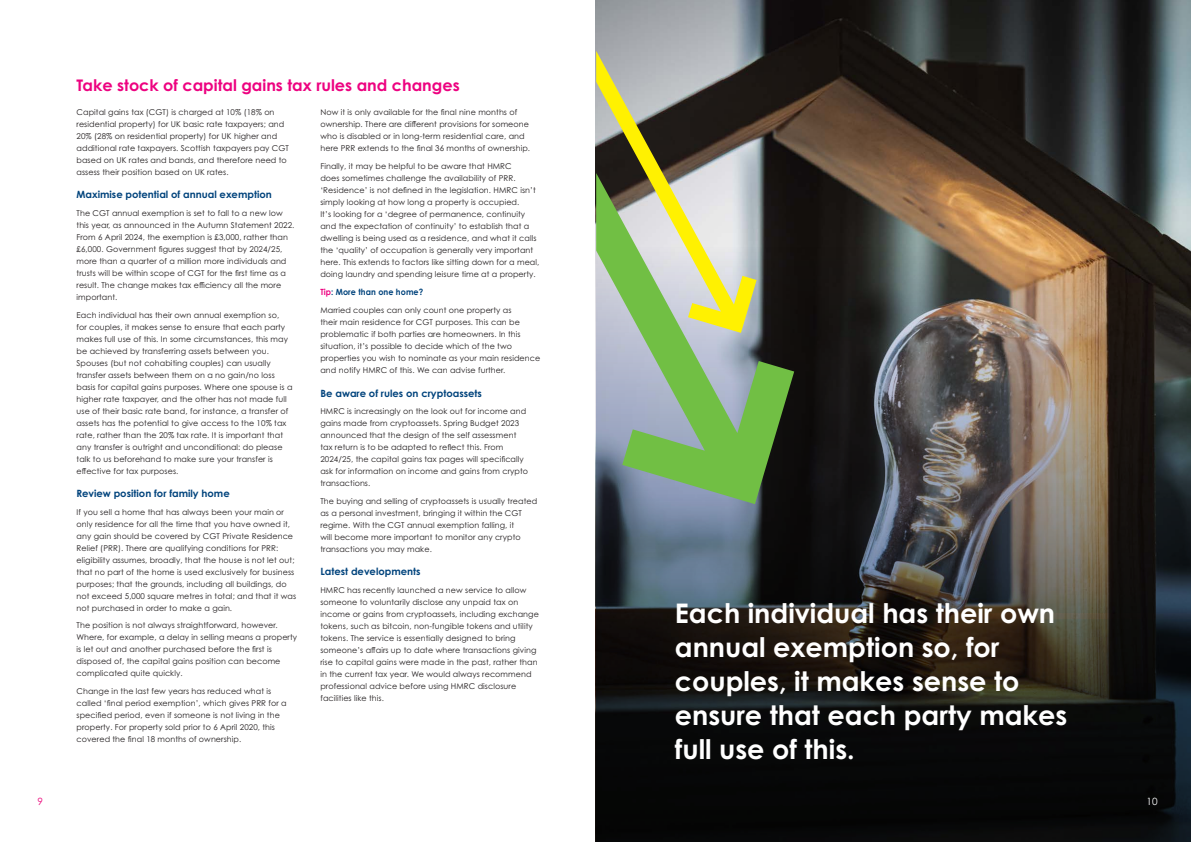
<style>
.page{position:relative;width:1191px;height:842px;background:#fff}
.page>*{position:absolute;margin:0;border:0;box-sizing:border-box;transform-origin:0 0}
.Pull_Quote{font:700 27px/34px "Century Gothic Pro";color:#fff}
.Page_title_-_16pt{font:700 16px "Century Gothic Pro";color:#ed0280}
.Subtitle_-_10pt{font:700 10px "Century Gothic Pro";color:#01437c}
.Subtitle_-_10pt-2{font:10px "Century Gothic Pro";color:#fff}
.Subtitle_-_10pt-3{font:10px "Century Gothic Pro";color:#eb0e7f}
.Body_Text{font:700 8.6px "Century Gothic Pro";letter-spacing:.01em;color:#01437c;scale:.94 1}
.Body_Text-2{font:8px/12px "Century Gothic Pro";letter-spacing:.01em;color:#231f20}
.s1{color:#ed0280}
</style>
<div class="page">
<img style="left:595px;top:0;width:596px;height:842px">
<img style="left:596px;top:244px;width:595px;height:598px">
<svg style="left:596px;top:51px;width:160px;height:122px;background:#7b7962"></svg>
<svg style="left:596px;top:173px;width:198px;height:331px;background:#8da67c"></svg>
<p class="Page_title_-_16pt" style="left:77px;top:75px;width:385px">Take stock of capital gains tax rules and changes</p>
<p class="Body_Text-2" style="left:77px;top:106px;width:214px">Capital gains tax (CGT) is charged at 10% (18% on residential property) for UK basic rate taxpayers; and 20% (28% on residential property) for UK higher and additional rate taxpayers. Scottish taxpayers pay CGT based on UK rates and bands, and therefore need to assess their position based on UK rates.</p>
<p class="Subtitle_-_10pt" style="left:77px;top:189px;width:197px">Maximise potential of annual exemption</p>
<p class="Body_Text-2" style="left:77px;top:207px;width:219px">The CGT annual exemption is set to fall to a new low this year, as announced in the Autumn Statement 2022.<br>From 6 April 2024, the exemption is £3,000, rather than £6,000. Government figures suggest that by 2024/25, more than a quarter of a million more individuals and trusts will be within scope of CGT for the first time as a result. The change makes tax efficiency all the more important.</p>
<p class="Body_Text-2" style="left:77px;top:309px;width:217px">Each individual has their own annual exemption so,<br>for couples, it makes sense to ensure that each party makes full use of this. In some circumstances, this may be achieved by transferring assets between you.<br>Spouses (but not cohabiting couples) can usually transfer assets between them on a no gain/no loss basis for capital gains purposes. Where one spouse is a higher rate taxpayer, and the other has not made full use of their basic rate band, for instance, a transfer of assets has the potential to give access to the 10% tax rate, rather than the 20% tax rate. It is important that any transfer is outright and unconditional: do please talk to us beforehand to make sure your transfer is effective for tax purposes.</p>
<p class="Subtitle_-_10pt" style="left:77px;top:487px;width:155px">Review position for family home</p>
<p class="Body_Text-2" style="left:77px;top:506px;width:221px">If you sell a home that has always been your main or only residence for all the time that you have owned it, any gain should be covered by CGT Private Residence Relief (PRR). There are qualifying conditions for PRR: eligibility assumes, broadly, that the house is not let out; that no part of the home is used exclusively for business purposes; that the grounds, including all buildings, do not exceed 5,000 square metres in total; and that it was not purchased in order to make a gain.</p>
<p class="Body_Text-2" style="left:77px;top:619px;width:222px">The position is not always straightforward, however.<br>Where, for example, a delay in selling means a property is let out and another purchased before the first is disposed of, the capital gains position can become complicated quite quickly.</p>
<p class="Body_Text-2" style="left:77px;top:685px;width:212px">Change in the last few years has reduced what is called ‘final period exemption’, which gives PRR for a specified period, even if someone is not living in the property. For property sold prior to 6 April 2020, this covered the final 18 months of ownership.</p>
<p class="Body_Text-2" style="left:320px;top:106px;width:211px">Now it is only available for the final nine months of ownership. There are different provisions for someone who is disabled or in long-term residential care, and here PRR extends to the final 36 months of ownership.</p>
<p class="Body_Text-2" style="left:320px;top:160px;width:220px">Finally, it may be helpful to be aware that HMRC<br>does sometimes challenge the availability of PRR. ‘Residence’ is not defined in the legislation. HMRC isn’t simply looking at how long a property is occupied.<br>It’s looking for a ‘degree of permanence, continuity and the expectation of continuity’ to establish that a dwelling is being used as a residence, and what it calls the ‘quality’ of occupation is generally very important here. This extends to factors like sitting down for a meal, doing laundry and spending leisure time at a property.</p>
<p class="Body_Text" style="left:320px;top:287px;width:111px"><span class="s1">Tip</span>: More than one home?</p>
<p class="Body_Text-2" style="left:320px;top:304px;width:221px">Married couples can only count one property as<br>their main residence for CGT purposes. This can be problematic if both parties are homeowners. In this situation, it’s possible to decide which of the two properties you wish to nominate as your main residence and notify HMRC of this. We can advise further.</p>
<p class="Subtitle_-_10pt" style="left:320px;top:387px;width:163px">Be aware of rules on cryptoassets</p>
<p class="Body_Text-2" style="left:320px;top:405px;width:209px">HMRC is increasingly on the look out for income and gains made from cryptoassets. Spring Budget 2023 announced that the design of the self assessment tax return is to be adapted to reflect this. From 2024/25, the capital gains tax pages will specifically ask for information on income and gains from crypto transactions.</p>
<p class="Body_Text-2" style="left:320px;top:495px;width:218px">The buying and selling of cryptoassets is usually treated as a personal investment, bringing it within the CGT regime. With the CGT annual exemption falling, it<br>will become more important to monitor any crypto transactions you may make.</p>
<p class="Subtitle_-_10pt" style="left:320px;top:565px;width:102px">Latest developments</p>
<p class="Body_Text-2" style="left:320px;top:584px;width:220px">HMRC has recently launched a new service to allow someone to voluntarily disclose any unpaid tax on income or gains from cryptoassets, including exchange tokens, such as bitcoin, non-fungible tokens and utility tokens. The service is essentially designed to bring someone’s affairs up to date where transactions giving rise to capital gains were made in the past, rather than in the current tax year. We would always recommend professional advice before using HMRC disclosure facilities like this.</p>
<p class="Pull_Quote" style="left:675px;top:596px;width:394px">Each individual has their own annual exemption so, for couples, it makes sense to ensure that each party makes full use of this.</p>
<p class="Subtitle_-_10pt-3" style="left:38px;top:796px;width:7px">9</p>
<p class="Subtitle_-_10pt-2" style="left:1146px;top:796px;width:13px">10</p>
</div>
